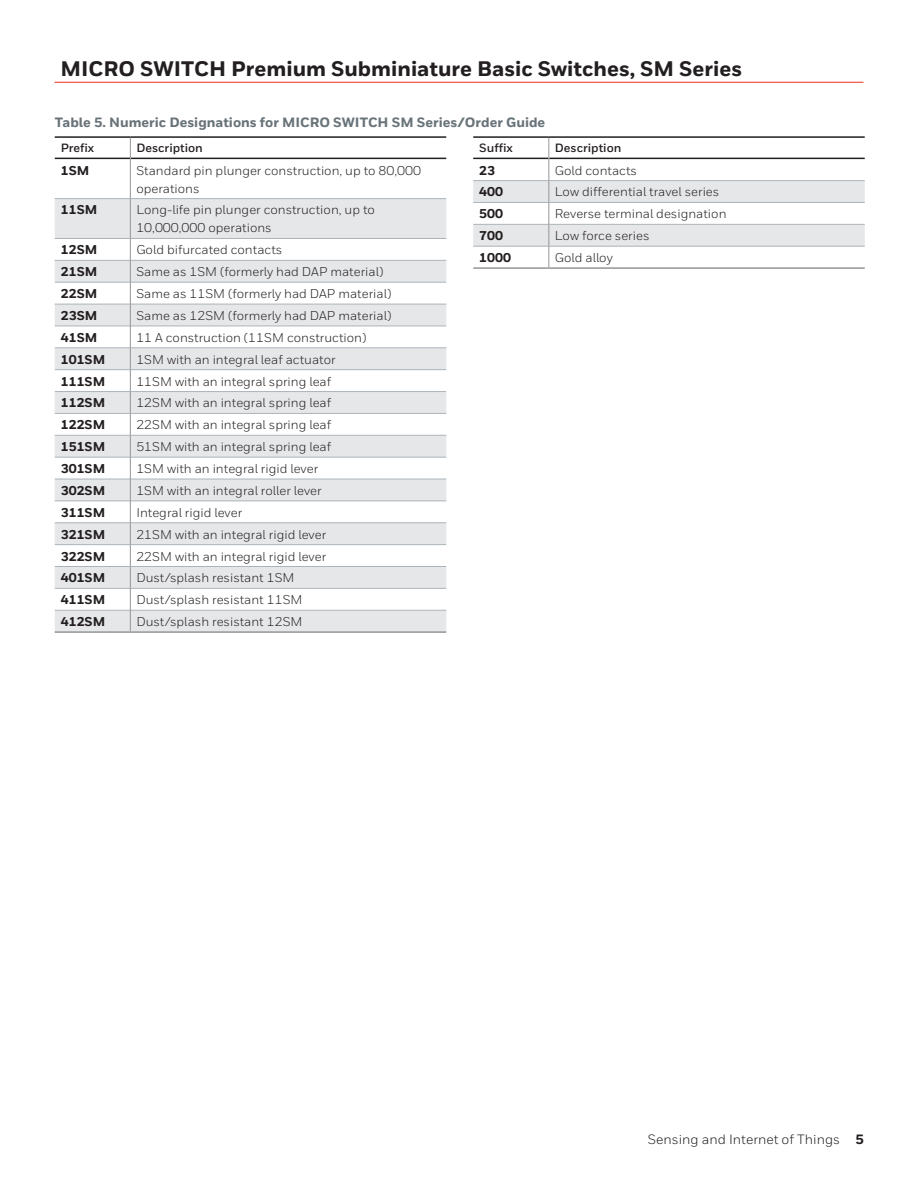
<style>
.page{position:relative;width:918px;height:1188px;background:#fff}
.page>*{position:absolute;margin:0;border:0;box-sizing:border-box;transform-origin:0 0}
.t1{font:800 21px "Honeywell Sans";color:#231f20}
.t2{font:800 13.5px "Honeywell Sans";color:#687379}
.t3{font:13.5px "Honeywell Sans";color:#231f20}
.t4{font:12.75px/18px "Honeywell Sans";color:#231f20}
.t5{font:800 12.75px "Honeywell Sans";color:#231f20}
.t6{font:700 12px "Honeywell Sans";color:#231f20}
.s1{font-weight:800}
</style>
<div class="page">
<hr style="left:55px;top:82px;width:808px;height:1px;background:#ee2e22">
<svg style="left:55px;top:199px;width:391px;height:432px;fill:#e6e7e9"></svg>
<hr style="left:55px;top:198px;width:75px;height:1px;background:#acb4ba">
<hr style="left:131px;top:198px;width:315px;height:1px;background:#acb4ba">
<hr style="left:55px;top:238px;width:75px;height:1px;background:#acb4ba">
<hr style="left:131px;top:238px;width:315px;height:1px;background:#acb4ba">
<hr style="left:55px;top:260px;width:75px;height:1px;background:#acb4ba">
<hr style="left:131px;top:260px;width:315px;height:1px;background:#acb4ba">
<hr style="left:55px;top:282px;width:75px;height:1px;background:#acb4ba">
<hr style="left:131px;top:282px;width:315px;height:1px;background:#acb4ba">
<hr style="left:55px;top:304px;width:75px;height:1px;background:#acb4ba">
<hr style="left:131px;top:304px;width:315px;height:1px;background:#acb4ba">
<hr style="left:55px;top:326px;width:75px;height:1px;background:#acb4ba">
<hr style="left:131px;top:326px;width:315px;height:1px;background:#acb4ba">
<hr style="left:55px;top:347px;width:75px;height:1px;background:#acb4ba">
<hr style="left:131px;top:347px;width:315px;height:1px;background:#acb4ba">
<hr style="left:55px;top:369px;width:75px;height:1px;background:#acb4ba">
<hr style="left:131px;top:369px;width:315px;height:1px;background:#acb4ba">
<hr style="left:55px;top:391px;width:75px;height:1px;background:#acb4ba">
<hr style="left:131px;top:391px;width:315px;height:1px;background:#acb4ba">
<hr style="left:55px;top:413px;width:75px;height:1px;background:#acb4ba">
<hr style="left:131px;top:413px;width:315px;height:1px;background:#acb4ba">
<hr style="left:55px;top:435px;width:75px;height:1px;background:#acb4ba">
<hr style="left:131px;top:435px;width:315px;height:1px;background:#acb4ba">
<hr style="left:55px;top:457px;width:75px;height:1px;background:#acb4ba">
<hr style="left:131px;top:457px;width:315px;height:1px;background:#acb4ba">
<hr style="left:55px;top:479px;width:75px;height:1px;background:#acb4ba">
<hr style="left:131px;top:479px;width:315px;height:1px;background:#acb4ba">
<hr style="left:55px;top:501px;width:75px;height:1px;background:#acb4ba">
<hr style="left:131px;top:501px;width:315px;height:1px;background:#acb4ba">
<hr style="left:55px;top:522px;width:75px;height:1px;background:#acb4ba">
<hr style="left:131px;top:522px;width:315px;height:1px;background:#acb4ba">
<hr style="left:55px;top:544px;width:75px;height:1px;background:#acb4ba">
<hr style="left:131px;top:544px;width:315px;height:1px;background:#acb4ba">
<hr style="left:55px;top:566px;width:75px;height:1px;background:#acb4ba">
<hr style="left:131px;top:566px;width:315px;height:1px;background:#acb4ba">
<hr style="left:55px;top:588px;width:75px;height:1px;background:#acb4ba">
<hr style="left:131px;top:588px;width:315px;height:1px;background:#acb4ba">
<hr style="left:55px;top:610px;width:75px;height:1px;background:#acb4ba">
<hr style="left:131px;top:610px;width:315px;height:1px;background:#acb4ba">
<hr style="left:55px;top:136px;width:75px;height:2px;background:#231f20">
<hr style="left:130px;top:136px;width:316px;height:2px;background:#231f20">
<hr style="left:55px;top:158px;width:75px;height:1px;background:#231f20">
<hr style="left:131px;top:158px;width:315px;height:1px;background:#231f20">
<hr style="left:55px;top:631px;width:75px;height:2px;background:#939598">
<hr style="left:130px;top:631px;width:316px;height:2px;background:#939598">
<svg style="left:130px;top:138px;width:1px;height:20px"></svg>
<hr style="left:130px;top:158px;width:1px;height:41px;background:#939598">
<hr style="left:130px;top:199px;width:1px;height:39px;background:#939598">
<svg style="left:130px;top:238px;width:1px;height:393px"></svg>
<hr style="left:473px;top:136px;width:76px;height:2px;background:#231f20">
<hr style="left:549px;top:136px;width:316px;height:2px;background:#231f20">
<hr style="left:473px;top:267px;width:76px;height:2px;background:#939598">
<hr style="left:549px;top:267px;width:316px;height:2px;background:#939598">
<svg style="left:473px;top:138px;width:392px;height:129px"></svg>
<h1 class="t1" style="left:61px;top:56px;width:683px">MICRO SWITCH Premium Subminiature Basic Switches, SM Series</h1>
<p class="t2" style="left:55px;top:114px;width:492px">Table 5. Numeric Designations for MICRO SWITCH SM Series/Order Guide</p>
<p class="t6" style="left:61px;top:141px;width:35px">Prefix</p>
<p class="t6" style="left:136px;top:141px;width:68px">Description</p>
<p class="t5" style="left:61px;top:162px;width:30px">1SM</p>
<p class="t4" style="left:136px;top:161px;width:286px">Standard pin plunger construction, up to 80,000 operations</p>
<p class="t5" style="left:61px;top:202px;width:38px">11SM</p>
<p class="t4" style="left:136px;top:201px;width:240px">Long-life pin plunger construction, up to<br>10,000,000 operations</p>
<p class="t5" style="left:61px;top:242px;width:38px">12SM</p>
<p class="t4" style="left:136px;top:241px;width:147px">Gold bifurcated contacts</p>
<p class="t5" style="left:61px;top:264px;width:38px">21SM</p>
<p class="t4" style="left:136px;top:263px;width:249px">Same as 1SM (formerly had DAP material)</p>
<p class="t5" style="left:61px;top:286px;width:38px">22SM</p>
<p class="t4" style="left:136px;top:285px;width:257px">Same as 11SM (formerly had DAP material)</p>
<p class="t5" style="left:61px;top:308px;width:38px">23SM</p>
<p class="t4" style="left:136px;top:307px;width:257px">Same as 12SM (formerly had DAP material)</p>
<p class="t5" style="left:61px;top:330px;width:38px">41SM</p>
<p class="t4" style="left:136px;top:328px;width:232px">11 A construction (11SM construction)</p>
<p class="t5" style="left:61px;top:351px;width:46px">101SM</p>
<p class="t4" style="left:136px;top:350px;width:201px">1SM with an integral leaf actuator</p>
<p class="t5" style="left:61px;top:373px;width:46px">111SM</p>
<p class="t4" style="left:136px;top:372px;width:196px">11SM with an integral spring leaf</p>
<p class="t5" style="left:61px;top:395px;width:46px">112SM</p>
<p class="t4" style="left:136px;top:394px;width:196px">12SM with an integral spring leaf</p>
<p class="t5" style="left:61px;top:417px;width:46px">122SM</p>
<p class="t4" style="left:136px;top:416px;width:196px">22SM with an integral spring leaf</p>
<p class="t5" style="left:61px;top:439px;width:46px">151SM</p>
<p class="t4" style="left:136px;top:438px;width:196px">51SM with an integral spring leaf</p>
<p class="t5" style="left:61px;top:461px;width:46px">301SM</p>
<p class="t4" style="left:136px;top:460px;width:183px">1SM with an integral rigid lever</p>
<p class="t5" style="left:61px;top:483px;width:46px">302SM</p>
<p class="t4" style="left:136px;top:482px;width:187px">1SM with an integral roller lever</p>
<p class="t5" style="left:61px;top:505px;width:46px">311SM</p>
<p class="t4" style="left:136px;top:503px;width:107px">Integral rigid lever</p>
<p class="t5" style="left:61px;top:526px;width:46px">321SM</p>
<p class="t4" style="left:136px;top:525px;width:191px">21SM with an integral rigid lever</p>
<p class="t5" style="left:61px;top:548px;width:46px">322SM</p>
<p class="t4" style="left:136px;top:547px;width:191px">22SM with an integral rigid lever</p>
<p class="t5" style="left:61px;top:570px;width:46px">401SM</p>
<p class="t4" style="left:136px;top:569px;width:160px">Dust/splash resistant 1SM</p>
<p class="t5" style="left:61px;top:592px;width:46px">411SM</p>
<p class="t4" style="left:136px;top:591px;width:168px">Dust/splash resistant 11SM</p>
<p class="t5" style="left:61px;top:614px;width:46px">412SM</p>
<p class="t4" style="left:136px;top:613px;width:168px">Dust/splash resistant 12SM</p>
<p class="t6" style="left:479px;top:141px;width:35px">Suffix</p>
<p class="t6" style="left:555px;top:141px;width:68px">Description</p>
<p class="t5" style="left:479px;top:162px;width:17px">23</p>
<p class="t4" style="left:555px;top:161px;width:84px">Gold contacts</p>
<p class="t5" style="left:479px;top:184px;width:25px">400</p>
<p class="t4" style="left:555px;top:183px;width:166px">Low differential travel series</p>
<p class="t5" style="left:479px;top:206px;width:25px">500</p>
<p class="t4" style="left:555px;top:205px;width:173px">Reverse terminal designation</p>
<p class="t5" style="left:479px;top:228px;width:25px">700</p>
<p class="t4" style="left:555px;top:227px;width:96px">Low force series</p>
<p class="t5" style="left:479px;top:250px;width:33px">1000</p>
<p class="t4" style="left:555px;top:249px;width:60px">Gold alloy</p>
<p class="t3" style="left:648px;top:1132px;width:218px">Sensing and Internet of Things <span class="s1">5</span></p>
</div>
